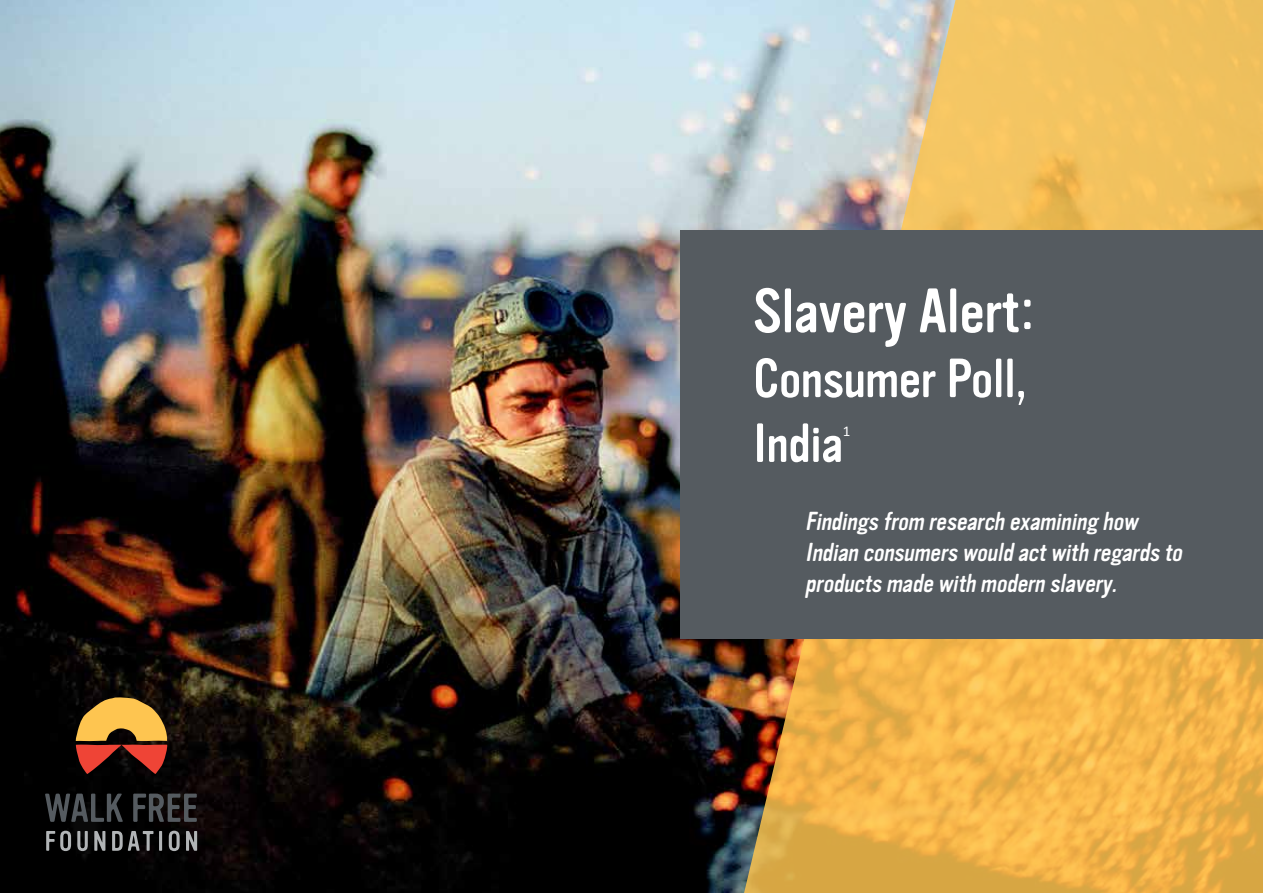
<style>
.page{position:relative;width:1263px;height:893px;background:#fff}
.page>*{position:absolute;margin:0;border:0;box-sizing:border-box;transform-origin:0 0}
.t1{font:61.5px "Vinyl";color:#fff}
.t2{font:54px/64.8px "Vinyl";color:#fff}
.t3{font:italic 25.5px/30.6px "Vinyl";color:#fff}
.t4{font:15px "Calibri";color:#fff}
</style>
<div class="page">
<img style="left:0;top:0;width:742px;height:893px">
<svg style="left:742px;top:0;width:521px;height:893px;background:#e5b866"></svg>
<svg style="left:45px;top:794px;width:78px;height:28px;background:#292c2e"></svg>
<svg style="left:133px;top:794px;width:64px;height:28px;background:#2e2f31"></svg>
<svg style="left:76px;top:697px;width:92px;height:77px;background:#9a5e2c"></svg>
<svg style="left:46px;top:831px;width:25px;height:20px"></svg>
<svg style="left:77px;top:831px;width:11px;height:20px"></svg>
<svg style="left:94px;top:831px;width:11px;height:20px"></svg>
<svg style="left:112px;top:831px;width:41px;height:20px"></svg>
<hr style="left:159px;top:831px;width:3px;height:20px;background:#b1b4b6">
<svg style="left:169px;top:831px;width:11px;height:20px"></svg>
<svg style="left:186px;top:831px;width:11px;height:20px"></svg>
<div style="left:680px;top:230px;width:583px;height:409px;background:#555b60"></div>
<h1 class="t1" style="left:753px;top:277px;width:283px">Slavery Alert:</h1>
<h2 class="t2" style="left:753px;top:347px;width:275px">Consumer Poll,<br>India</h2>
<p class="t4" style="left:843px;top:422px;width:9px">1</p>
<p class="t3" style="left:805px;top:507px;width:383px">Findings from research examining how<br>Indian consumers would actwith regards to products made with modern slavery.</p>
</div>
